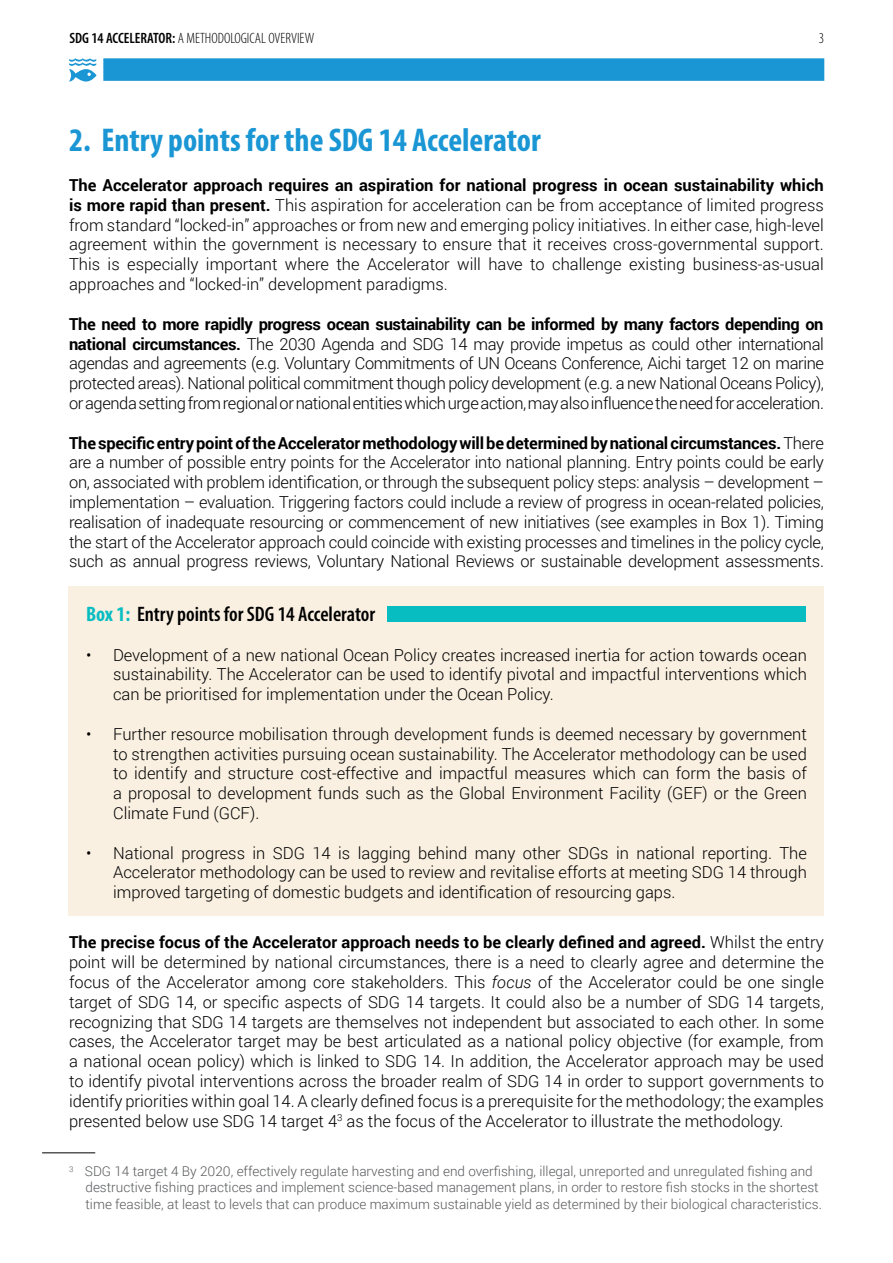
<style>
.page{position:relative;width:893px;height:1263px;background:#fff}
.page>*{position:absolute;margin:0;border:0;box-sizing:border-box;transform-origin:0 0}
.t1{font:700 condensed 33px "Myriad Pro";color:#1a96d4}
.t2{font:600 condensed 21px "Myriad Pro";color:#000}
.t3{font:300 16.5px/19.8px "Roboto";color:#000;text-align:justify}
.t4{font:300 condensed 15px "Myriad Pro";color:#000}
.t5{font:300 13.5px/16.2px "Roboto";color:#58595b}
.s1{font-weight:600}
.s2{font-weight:700}
.s3{font-weight:700;color:#08bdc2}
.s4{font-style:italic}
</style>
<div class="page">
<div style="left:103px;top:58px;width:721px;height:23px;background:#1a96d4"></div>
<svg style="left:69px;top:58px;width:28px;height:24px"></svg>
<div style="left:69px;top:586px;width:755px;height:330px;background:#f9f0e1"></div>
<div style="left:388px;top:606px;width:418px;height:16px;background:#08bdc2"></div>
<hr style="left:42px;top:1152px;width:53px;height:1px;background:#000">
<p class="t4" style="left:70px;top:29px;width:246px"><span class="s1">SDG 14 ACCELERATOR:</span> A METHODOLOGICAL OVERVIEW</p>
<p class="t4" style="left:819px;top:29px;width:7px">3</p>
<h1 class="t1" style="left:69px;top:120px;width:473px">2. Entry points for the SDG 14 Accelerator</h1>
<p class="t3" style="left:69px;top:175px;width:756px"><span class="s2">The Accelerator approach requires an aspiration for national progress in ocean sustainability which is more rapid than present.</span> This aspiration for acceleration can be from acceptance of limited progress from standard “locked-in” approaches or from new and emerging policy initiatives. In either case, high-level agreement within the government is necessary to ensure that it receives cross-governmental support.<br>This is especially important where the Accelerator will have to challenge existing business-as-usual approaches and “locked-in” development paradigms.</p>
<p class="t3" style="left:69px;top:313px;width:756px"><span class="s2">The need to more rapidly progress ocean sustainability can be informed by many factors depending on national circumstances.</span> The 2030 Agenda and SDG 14 may provide impetus as could other international agendas and agreements (e.g. Voluntary Commitments of UN Oceans Conference, Aichi target 12 on marine protected areas). National political commitment though policy development (e.g. a new National Oceans Policy), or agenda setting from regional or national entities which urge action, may also influence the need for acceleration.</p>
<p class="t3" style="left:69px;top:432px;width:756px"><span class="s2">The specific entry point of the Accelerator methodology will be determined by national circumstances.</span> There are a number of possible entry points for the Accelerator into national planning. Entry points could be early on, associated with problem identification, or through the subsequent policy steps: analysis – development – implementation – evaluation. Triggering factors could include a review of progress in ocean-related policies, realisation of inadequate resourcing or commencement of new initiatives (see examples in Box 1). Timing the start of the Accelerator approach could coincide with existing processes and timelines in the policy cycle, such as annual progress reviews, Voluntary National Reviews or sustainable development assessments.</p>
<p class="t2" style="left:86px;top:601px;width:291px"><span class="s3">Box 1:</span> Entry points for SDG 14 Accelerator</p>
<p class="t3" style="left:113px;top:644px;width:695px;text-indent:-27px">• Development of a new national Ocean Policy creates increased inertia for action towards ocean sustainability. The Accelerator can be used to identify pivotal and impactful interventions which can be prioritised for implementation under the Ocean Policy.</p>
<p class="t3" style="left:113px;top:723px;width:695px;text-indent:-27px">• Further resource mobilisation through development funds is deemed necessary by government to strengthen activities pursuing ocean sustainability. The Accelerator methodology can be used to identify and structure cost-effective and impactful measures which can form the basis of a proposal to development funds such as the Global Environment Facility (GEF) or the Green Climate Fund (GCF).</p>
<p class="t3" style="left:113px;top:842px;width:695px;text-indent:-27px">• National progress in SDG 14 is lagging behind many other SDGs in national reporting. The Accelerator methodology can be used to review and revitalise efforts at meeting SDG 14 through improved targeting of domestic budgets and identification of resourcing gaps.</p>
<p class="t3" style="left:69px;top:932px;width:756px"><span class="s2">The precise focus of the Accelerator approach needs to be clearly defined and agreed.</span> Whilst the entry point will be determined by national circumstances, there is a need to clearly agree and determine the focus of the Accelerator among core stakeholders. This <span class="s4">focus</span> of the Accelerator could be one single target of SDG 14, or specific aspects of SDG 14 targets. It could also be a number of SDG 14 targets, recognizing that SDG 14 targets are themselves not independent but associated to each other. In some cases, the Accelerator target may be best articulated as a national policy objective (for example, from a national ocean policy) which is linked to SDG 14. In addition, the Accelerator approach may be used to identify pivotal interventions across the broader realm of SDG 14 in order to support governments to identify priorities within goal 14. A clearly defined focus is a prerequisite for the methodology; the examples presented below use SDG 14 target 4<sup>3</sup> as the focus of the Accelerator to illustrate the methodology.</p>
<p class="t5" style="left:85px;top:1163px;width:738px;text-indent:-16px"><sup>3</sup> SDG 14 target 4 By 2020, effectively regulate harvesting and end overfishing, illegal, unreported and unregulated fishing and destructive fishing practices and implement science-based management plans, in order to restore fish stocks in the shortest time feasible, at least to levels that can produce maximum sustainable yield as determined by their biological characteristics.</p>
</div>
